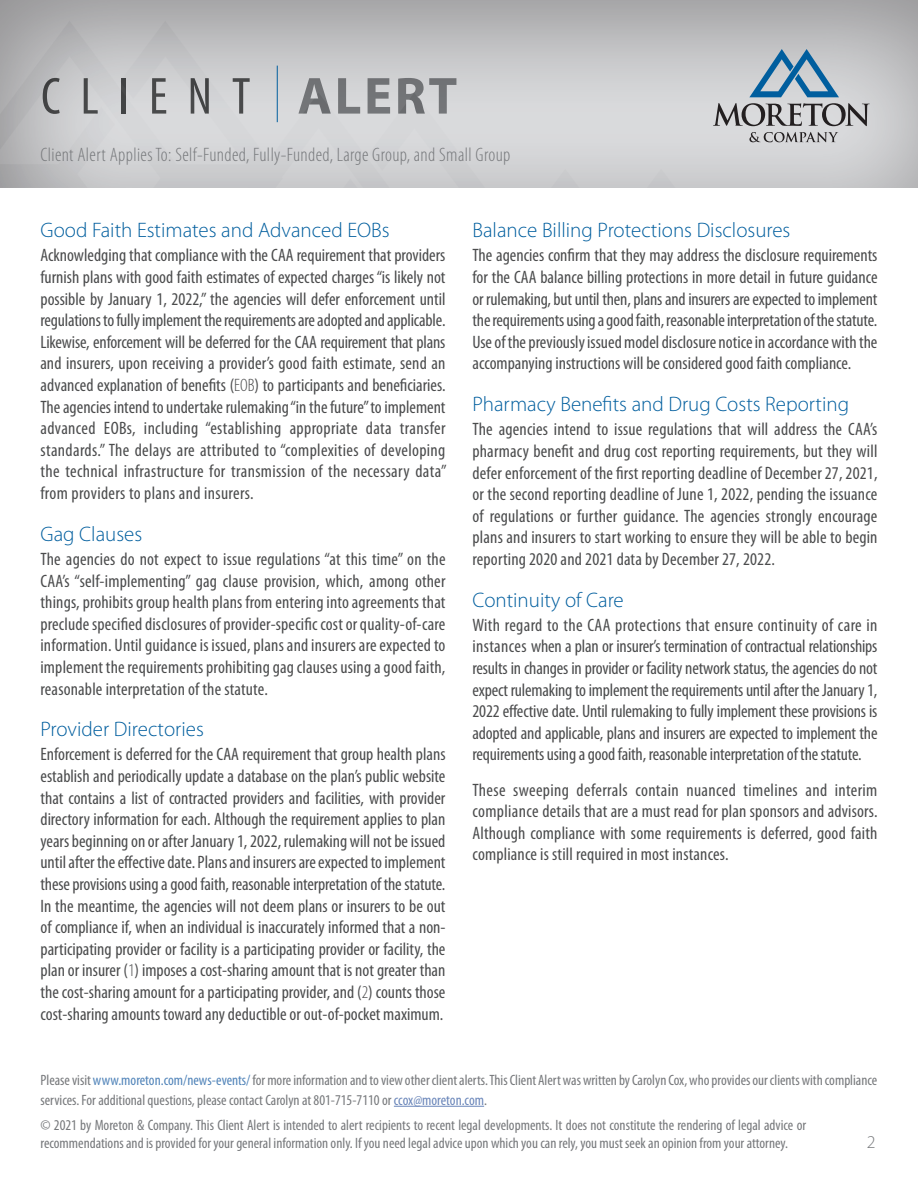
<style>
.page{position:relative;width:918px;height:1188px;background:#fff}
.page>*{position:absolute;margin:0;border:0;box-sizing:border-box;transform-origin:0 0}
.t1{font:condensed 52.5px "Myriad Pro";letter-spacing:.38em;color:#4b4c4d}
.t2{font:300 21px "Myriad Pro";color:#005e9e}
.t3{font:300 condensed 19.5px "Myriad Pro";letter-spacing:.02em;color:#76787b}
.t4{font:condensed 18px/21.6px "Myriad Pro";letter-spacing:.01em;color:#4b4c4d;text-align:justify}
.t5{font:300 18px "Myriad Pro";color:#76787b}
.t6{font:condensed 15px/19.8px "Myriad Pro";color:#76787b}
.s1{font-weight:700;font-stretch:normal;color:#76787b}
.s2{font-weight:300}
.s3{color:#5184b9}
.s4{color:#6985b9}
</style>
<div class="page">
<div style="left:0;top:0;width:918px;height:190px;background:#231f20;opacity:.4"></div>
<div style="left:551px;top:169px;width:124px;height:19px;background:#cbccce"></div>
<svg style="left:0;top:21px;width:283px;height:72px;background:#bebec0"></svg>
<svg style="left:0;top:93px;width:485px;height:95px;background:#cecfd1"></svg>
<svg style="left:749px;top:49px;width:90px;height:48px;background:#8daabf"></svg>
<svg style="left:749px;top:132px;width:89px;height:10px"></svg>
<svg style="left:713px;top:103px;width:157px;height:23px;background:#9d9c9e"></svg>
<hr style="left:394px;top:1106px;width:90px;height:1px;background:#6985b9">
<h1 class="t1" style="left:41px;top:65px;width:418px">CLIENT <span class="s1">ALERT</span></h1>
<p class="t3" style="left:40px;top:143px;width:471px">Client Alert Applies To: Self-Funded, Fully-Funded, Large Group, and Small Group</p>
<p class="t2" style="left:40px;top:218px;width:351px">Good Faith Estimates and Advanced EOBs</p>
<p class="t4" style="left:40px;top:244px;width:408px">Acknowledging that compliance with the CAA requirement that providers furnish plans with good faith estimates of expected charges “is likely not possible by January 1, 2022,” the agencies will defer enforcement until regulations to fully implement the requirements are adopted and applicable.<br>Likewise, enforcement will be deferred for the CAA requirement that plans and insurers, upon receiving a provider’s good faith estimate, send an advanced explanation of benefits (<span class="s2">EOB</span>) to participants and beneficiaries.<br>The agencies intend to undertake rulemaking “in the future” to implement advanced EOBs, including “establishing appropriate data transfer standards.” The delays are attributed to “complexities of developing the technical infrastructure for transmission of the necessary data” from providers to plans and insurers.</p>
<p class="t2" style="left:40px;top:521px;width:103px">Gag Clauses</p>
<p class="t4" style="left:40px;top:548px;width:407px">The agencies do not expect to issue regulations “at this time” on the CAA’s “self-implementing” gag clause provision, which, among other things, prohibits group health plans from entering into agreements that preclude specified disclosures of provider-specific cost or quality-of-care information. Until guidance is issued, plans and insurers are expected to implement the requirements prohibiting gag clauses using a good faith, reasonable interpretation of the statute.</p>
<p class="t2" style="left:40px;top:717px;width:165px">Provider Directories</p>
<p class="t4" style="left:40px;top:744px;width:407px">Enforcement is deferred for the CAA requirement that group health plans establish and periodically update a database on the plan’s public website that contains a list of contracted providers and facilities, with provider directory information for each. Although the requirement applies to plan years beginning on or after January 1, 2022, rulemaking will not be issued until after the effective date. Plans and insurers are expected to implement these provisions using a good faith, reasonable interpretation of the statute.<br>In the meantime, the agencies will not deem plans or insurers to be out of compliance if, when an individual is inaccurately informed that a non&shy;participating provider or facility is a participating provider or facility, the plan or insurer (<span class="s2">1</span>) imposes a cost-sharing amount that is not greater than the cost-sharing amount for a participating provider, and (<span class="s2">2</span>) counts those cost-sharing amounts toward any deductible or out-of-pocket maximum.</p>
<p class="t2" style="left:472px;top:218px;width:319px">Balance Billing Protections Disclosures</p>
<p class="t4" style="left:472px;top:244px;width:407px">The agencies confirm that they may address the disclosure requirements for the CAA balance billing protections in more detail in future guidance or rulemaking, but until then, plans and insurers are expected to implement the requirements using a good faith, reasonable interpretation of the statute.<br>Use of the previously issued model disclosure notice in accordance with the accompanying instructions will be considered good faith compliance.</p>
<p class="t2" style="left:472px;top:392px;width:378px">Pharmacy Benefits and Drug Costs Reporting</p>
<p class="t4" style="left:472px;top:418px;width:407px">The agencies intend to issue regulations that will address the CAA’s pharmacy benefit and drug cost reporting requirements, but they will defer enforcement of the first reporting deadline of December 27, 2021, or the second reporting deadline of June 1, 2022, pending the issuance of regulations or further guidance. The agencies strongly encourage plans and insurers to start working to ensure they will be able to begin reporting 2020 and 2021 data by December 27, 2022.</p>
<p class="t2" style="left:472px;top:587px;width:153px">Continuity of Care</p>
<p class="t4" style="left:472px;top:614px;width:407px">With regard to the CAA protections that ensure continuity of care in instances when a plan or insurer’s termination of contractual relationships results in changes in provider or facility network status, the agencies do not expect rulemaking to implement the requirements until after the January 1, 2022 effective date. Until rulemaking to fully implement these provisions is adopted and applicable, plans and insurers are expected to implement the requirements using a good faith, reasonable interpretation of the statute.</p>
<p class="t4" style="left:472px;top:779px;width:407px">These sweeping deferrals contain nuanced timelines and interim compliance details that are a must read for plan sponsors and advisors.<br>Although compliance with some requirements is deferred, good faith compliance is still required in most instances.</p>
<p class="t6" style="left:40px;top:1070px;width:838px">Please visit<span class="s3">www.moreton.com/news-events/</span> for more information and to view other client alerts. This Client Alert was written by Carolyn Cox, who provides our clients with compliance services. For additional questions, please contact Carolyn at 801-715-7110 or <span class="s4">ccox@moreton.com</span>.</p>
<p class="t6" style="left:40px;top:1115px;width:767px;line-height:18px">© 2021 by Moreton &amp; Company. This Client Alert is intended to alert recipients to recent legal developments. It does not constitute the rendering of legal advice or recommendations and is provided for your general information only. If you need legal advice upon which you can rely, you must seek an opinion from your attorney.</p>
<p class="t5" style="left:867px;top:1131px;width:10px">2</p>
</div>
